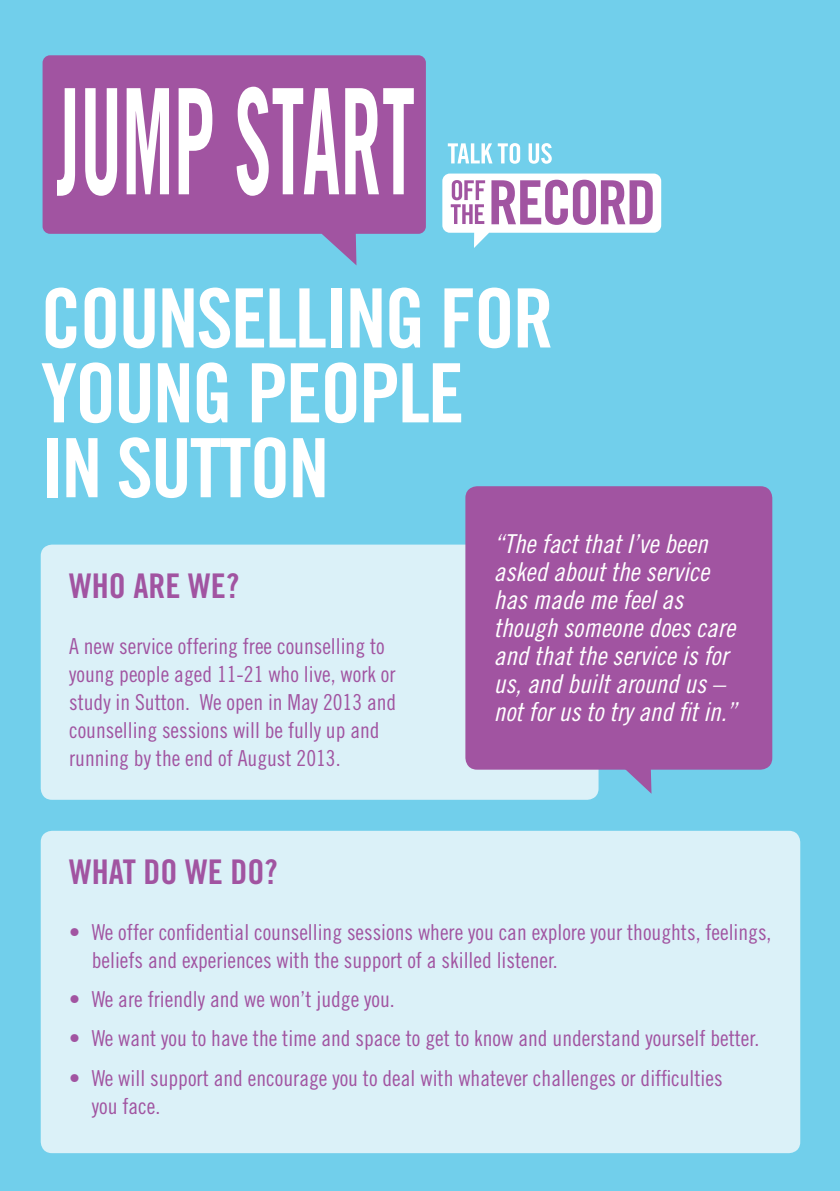
<style>
.page{position:relative;width:840px;height:1191px;background:#fff}
.page>*{position:absolute;margin:0;border:0;box-sizing:border-box;transform-origin:0 0}
.t1{font:147px "Trade Gothic LT Std Bd Cn 20";color:#fff;scale:.57 1}
.t2{font:81.8px/74.8px "Trade Gothic LT Std Bd Cn 20";letter-spacing:-.025em;color:#fff}
.t3{font:34px "Trade Gothic LT Std Bd Cn 20";color:#a154a1}
.t4{font:26px/28px "Trade Gothic LT Std Cn 18 Obl";color:#fff}
.t5{font:22px/28px "Trade Gothic LT Std Cn 18";color:#a154a1}
</style>
<div class="page">
<div style="left:0;top:0;width:839px;height:1191px;background:#71cfeb"></div>
<svg style="left:43px;top:55px;width:382px;height:210px;background:#9a65ab"></svg>
<svg style="left:447px;top:143px;width:73px;height:21px"></svg>
<svg style="left:528px;top:143px;width:23px;height:21px"></svg>
<svg style="left:442px;top:173px;width:218px;height:75px"></svg>
<div style="left:41px;top:544px;width:557px;height:256px;background:#dbf1f8;border-radius:11px"></div>
<div style="left:41px;top:830px;width:758px;height:323px;background:#dbf1f8;border-radius:11px"></div>
<div style="left:465px;top:486px;width:306px;height:283px;background:#a154a1;border-radius:12px"></div>
<svg style="left:624px;top:769px;width:27px;height:24px"></svg>
<h1 class="t1" style="left:57px;top:53px;width:629px">JUMP START</h1>
<h2 class="t2" style="left:41px;top:280px;width:514px">COUNSELLING FOR<br>YOUNG PEOPLE<br>IN SUTTON</h2>
<h3 class="t3" style="left:69px;top:565px;width:171px">WHO ARE WE?</h3>
<p class="t5" style="left:69px;top:631px;width:328px">A new service offering free counselling to young people aged 11-21 who live, work or study in Sutton. We open in May 2013 and counselling sessions will be fully up and running by the end of August 2013.</p>
<p class="t4" style="left:493px;top:530px;width:244px">“The fact that I’ve been asked about the service has made me feel as though someone does care and that the service is for us, and built around us – not for us to try and fit in.”</p>
<h3 class="t3" style="left:69px;top:851px;width:210px">WHAT DO WE DO?</h3>
<p class="t5" style="left:92px;top:917px;width:680px;text-indent:-23px">• We offer confidential counselling sessions where you can explore your thoughts, feelings, beliefs and experiences with the support of a skilled listener.</p>
<p class="t5" style="left:69px;top:985px;width:327px">• We are friendly and we won’t judge you.</p>
<p class="t5" style="left:69px;top:1024px;width:691px">• We want you to have the time and space to get to know and understand yourself better.</p>
<p class="t5" style="left:92px;top:1063px;width:632px;text-indent:-23px">• We will support and encourage you to deal with whatever challenges or difficulties you face.</p>
</div>
